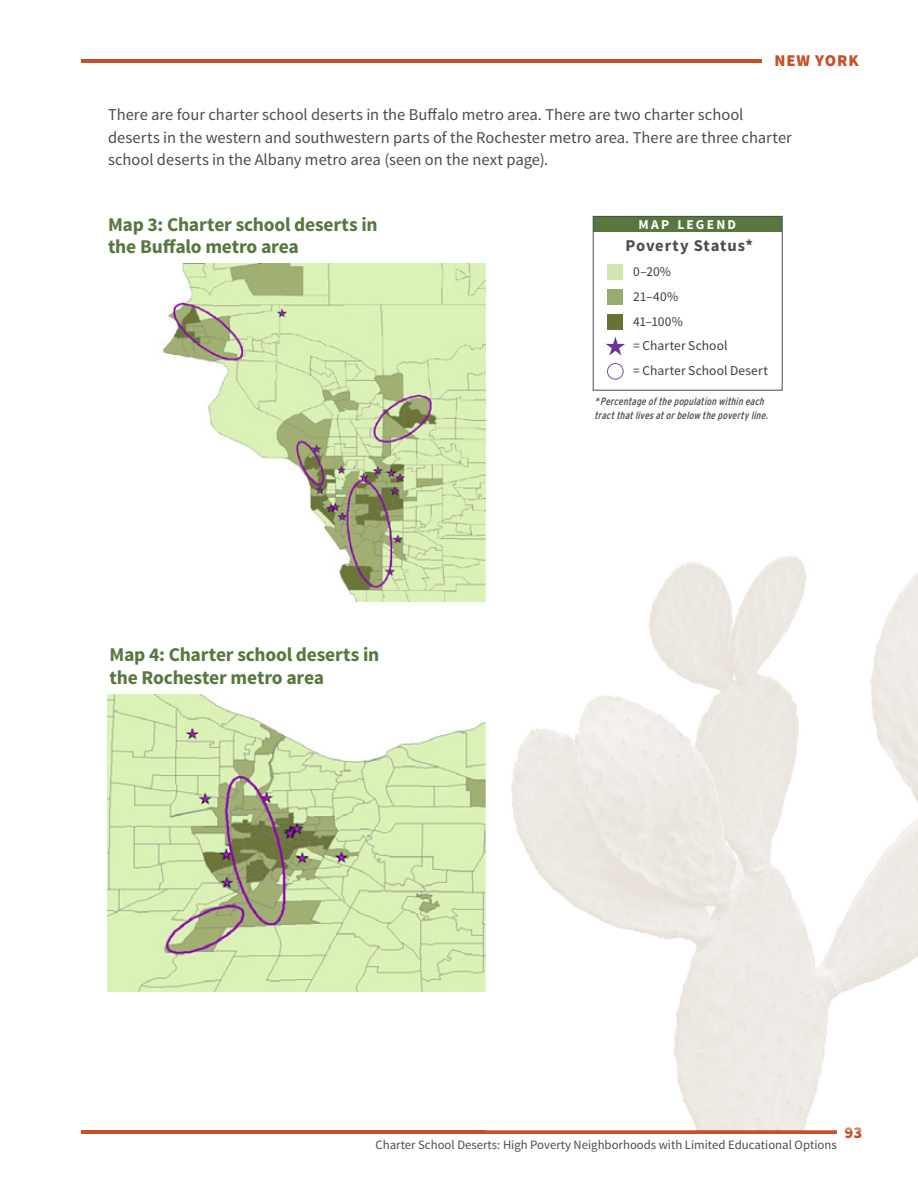
<style>
.page{position:relative;width:918px;height:1188px;background:#fff}
.page>*{position:absolute;margin:0;border:0;box-sizing:border-box;transform-origin:0 0}
.t1{font:700 19.5px/22.5px "Source Sans Pro";letter-spacing:-.01em;color:#58773e}
.t2{font:16.5px/22.5px "Source Sans Pro";color:#4b4c4d}
.t3{font:700 16.5px "Source Sans Pro";letter-spacing:.045em;color:#4b4c4d}
.t4{font:900 16.5px "Source Sans Pro";letter-spacing:.055em;color:#c85029}
.t5{font:13.5px "Source Sans Pro";letter-spacing:.01em;color:#3e3e3f}
.t6{font:700 13.5px "Source Sans Pro";letter-spacing:.165em;color:#fff}
.t7{font:12.75px "Source Sans Pro";color:#4b4c4d}
.t8{font:italic condensed 10.5px/13.5px "Interstate";color:#4b4c4d}
</style>
<div class="page">
<hr style="left:81px;top:1131px;width:756px;height:3px;background:#c85029">
<hr style="left:81px;top:59px;width:756px;height:4px;background:#c85029">
<div style="left:593px;top:216px;width:189px;height:16px;background:#58773e"></div>
<div style="left:593px;top:216px;width:190px;height:175px;border:1px solid #4b4c4d"></div>
<div style="left:607px;top:264px;width:16px;height:16px;background:#d1e5b1"></div>
<div style="left:607px;top:289px;width:16px;height:16px;background:#98ac71"></div>
<div style="left:607px;top:314px;width:16px;height:16px;background:#657435"></div>
<div style="left:607px;top:363px;width:17px;height:17px;border:1px solid #7d4fa0;border-radius:50%"></div>
<svg style="left:606px;top:337px;width:19px;height:18px"></svg>
<img style="left:107px;top:694px;width:379px;height:297px">
<img style="left:162px;top:263px;width:324px;height:339px">
<div style="left:762px;top:53px;width:97px;height:18px;background:#fff"></div>
<img style="left:486px;top:556px;width:432px;height:575px">
<p class="t4" style="left:774px;top:50px;width:86px">NEW YORK</p>
<p class="t2" style="left:108px;top:104px;width:686px">There are four charter school deserts in the Buffalo metro area. There are two charter school deserts in the western and southwestern parts of the Rochester metro area. There are three charter school deserts in the Albany metro area (seen on the next page).</p>
<p class="t1" style="left:108px;top:214px;width:271px">Map 3: Charter school deserts in the Buffalo metro area</p>
<p class="t1" style="left:110px;top:644px;width:271px">Map 4: Charter school deserts in the Rochester metro area</p>
<p class="t6" style="left:638px;top:216px;width:99px">MAP LEGEND</p>
<p class="t3" style="left:626px;top:235px;width:129px">Poverty Status*</p>
<p class="t5" style="left:633px;top:263px;width:39px">0–20%</p>
<p class="t5" style="left:633px;top:288px;width:46px">21–40%</p>
<p class="t5" style="left:633px;top:313px;width:51px">41–100%</p>
<p class="t5" style="left:633px;top:337px;width:96px">= Charter School</p>
<p class="t5" style="left:633px;top:362px;width:136px">= Charter School Desert</p>
<p class="t8" style="left:594px;top:394px;width:178px">* Percentageofthepopulationwithineach tractthatlivesatorbelow thepovertyline.</p>
<p class="t7" style="left:376px;top:1137px;width:463px">Charter School Deserts: High Poverty Neighborhoods with Limited Educational Options</p>
<p class="t4" style="left:845px;top:1121px;width:19px">93</p>
</div>
